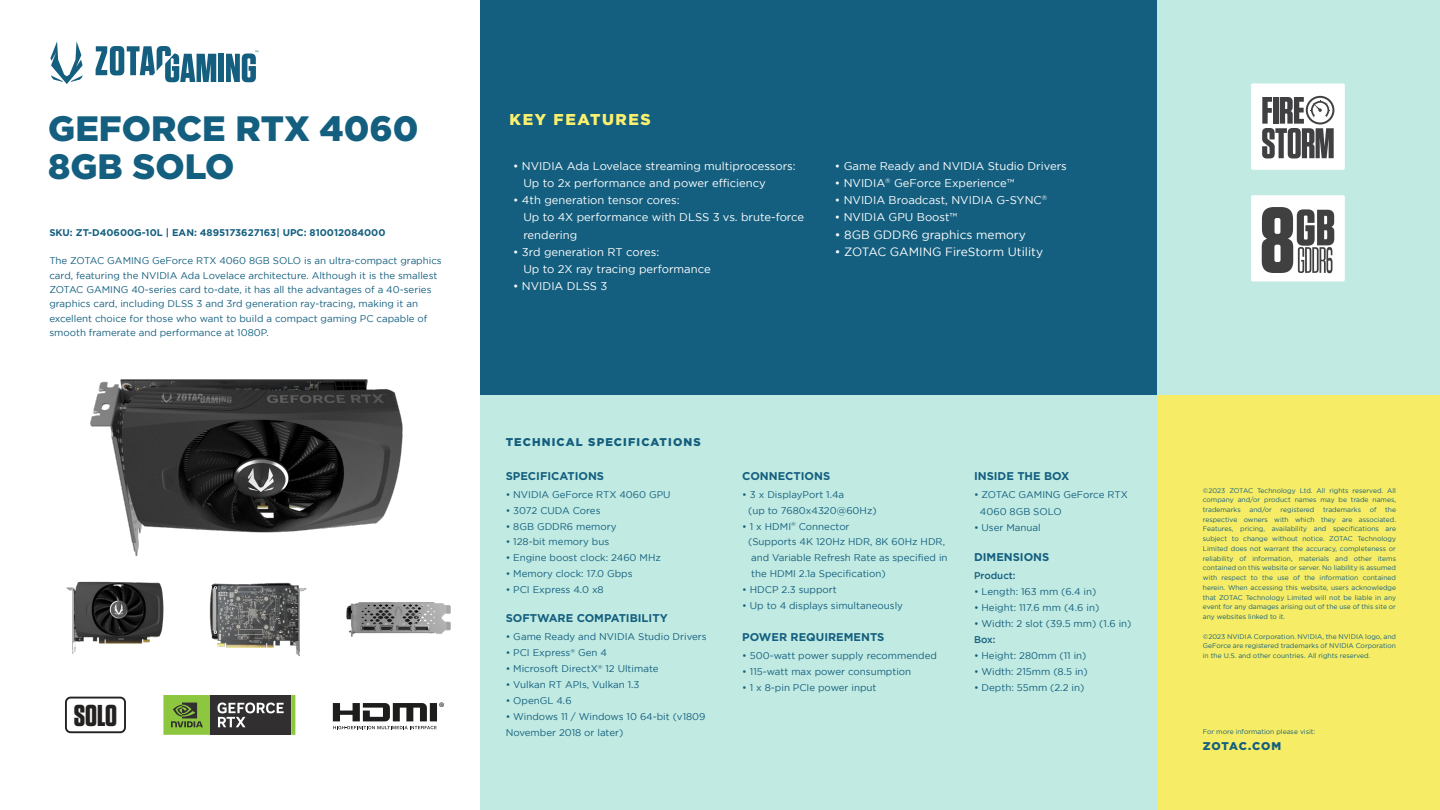
<style>
.page{position:relative;width:1440px;height:810px;background:#fff}
.page>*{position:absolute;margin:0;border:0;box-sizing:border-box;transform-origin:0 0}
.t1{font:900 35.25px/37.5px "Gotham";color:#145f7f}
.t2{font:700 30.08px "Tungsten";color:#232020}
.t3{font:900 15.75px "Gotham";letter-spacing:.1em;color:#fbf06e}
.t4{font:13.95px "Myriad Pro";color:#1d1d1b}
.t5{font:12px "Gotham";color:#fff}
.t6{font:11.25px/17.2px "Gotham";color:#fff}
.t7{font:700 11.25px "Gotham";color:#145f7f}
.t8{font:900 11.25px "Gotham";letter-spacing:.1em;color:#145f7f}
.t9{font:900 11.25px "Gotham";letter-spacing:.07em;color:#145f7f}
.t10{font:9.75px/14.2px "Gotham";color:#145f7f}
.t11{font:700 9.75px "Gotham";color:#145f7f}
.t12{font:500 9.75px "Gotham";color:#145f7f}
.t13{font:6.75px/9.8px "Gotham";color:#145f7f;text-align:justify}
</style>
<div class="page">
<div style="left:1158px;top:384px;width:282px;height:426px;background:#f6ec65"></div>
<div style="left:480px;top:384px;width:678px;height:426px;background:#c1eae2"></div>
<div style="left:480px;top:0;width:678px;height:394px;background:#145f7f"></div>
<div style="left:1157px;top:0;width:283px;height:394px;background:#c1eae2"></div>
<div style="left:1251px;top:195px;width:94px;height:86px;background:#fff;border-radius:2px"></div>
<svg style="left:1262px;top:207px;width:72px;height:66px"></svg>
<svg style="left:50px;top:41px;width:33px;height:43px"></svg>
<svg style="left:96px;top:46px;width:120px;height:36px"></svg>
<div style="left:218px;top:54px;width:6px;height:28px;background:#145f7f"></div>
<svg style="left:226px;top:51px;width:32px;height:31px"></svg>
<div style="left:1251px;top:83px;width:94px;height:87px;background:#fff;border-radius:2px"></div>
<svg style="left:1262px;top:96px;width:72px;height:62px"></svg>
<svg style="left:333px;top:703px;width:104px;height:26px"></svg>
<svg style="left:163px;top:695px;width:132px;height:40px"></svg>
<img style="left:90px;top:379px;width:400px;height:178px">
<img style="left:209px;top:582px;width:98px;height:75px">
<img style="left:66px;top:581px;width:98px;height:73px">
<img style="left:346px;top:602px;width:105px;height:35px">
<svg style="left:65px;top:697px;width:61px;height:36px"></svg>
<h1 class="t1" style="left:48px;top:109px;width:372px">GEFORCE RTX 4060<br>8GB SOLO</h1>
<p class="t11" style="left:49px;top:227px;width:338px">SKU: ZT-D40600G-10L | EAN: 4895173627163| UPC: 810012084000</p>
<p class="t10" style="left:49px;top:254px;width:394px">The ZOTAC GAMING GeForce RTX 4060 8GB SOLO is an ultra-compact graphics card, featuring the NVIDIA Ada Lovelace architecture. Although it is the smallest ZOTAC GAMING 40-series card to-date, it has all the advantages of a 40-series graphics card, including DLSS 3 and 3rd generation ray-tracing, making it an excellent choice for those who want to build a compact gaming PC capable of smooth framerate and performance at 1080P.</p>
<h2 class="t2" style="left:74px;top:699px;width:45px">SOLO</h2>
<h3 class="t4" style="left:439px;top:699px;width:7px">®</h3>
<h3 class="t3" style="left:510px;top:110px;width:143px">KEY FEATURES</h3>
<p class="t6" style="left:523px;top:157px;width:274px;text-indent:-10px">• NVIDIA Ada Lovelace streaming multiprocessors:<br>Up to 2x performance and power efficiency</p>
<p class="t6" style="left:523px;top:191px;width:282px;text-indent:-10px">• 4th generation tensor cores:<br>Up to 4X performance with DLSS 3 vs. brute-force rendering</p>
<p class="t6" style="left:523px;top:243px;width:189px;text-indent:-10px">• 3rd generation RT cores:<br>Up to 2X ray tracing performance</p>
<p class="t6" style="left:513px;top:278px;width:96px">• NVIDIA DLSS 3</p>
<p class="t6" style="left:835px;top:157px;width:233px">• Game Ready and NVIDIA Studio Drivers</p>
<p class="t6" style="left:835px;top:174px;width:181px">• NVIDIA<sup>®</sup> GeForce Experience™</p>
<p class="t6" style="left:835px;top:191px;width:214px">• NVIDIA Broadcast, NVIDIA G-SYNC<sup>®</sup></p>
<p class="t6" style="left:835px;top:209px;width:124px">• NVIDIA GPU Boost™</p>
<p class="t5" style="left:835px;top:228px;width:192px">• 8GB GDDR6 graphics memory</p>
<p class="t5" style="left:835px;top:245px;width:210px">• ZOTAC GAMING FireStorm Utility</p>
<p class="t8" style="left:506px;top:436px;width:197px">TECHNICAL SPECIFICATIONS</p>
<p class="t7" style="left:506px;top:470px;width:100px">SPECIFICATIONS</p>
<p class="t10" style="left:506px;top:487px;width:166px">• NVIDIA GeForce RTX 4060 GPU</p>
<p class="t10" style="left:506px;top:503px;width:96px">• 3072 CUDA Cores</p>
<p class="t10" style="left:506px;top:519px;width:112px">• 8GB GDDR6 memory</p>
<p class="t10" style="left:506px;top:535px;width:105px">• 128-bit memory bus</p>
<p class="t10" style="left:506px;top:551px;width:157px">• Engine boost clock: 2460 MHz</p>
<p class="t10" style="left:506px;top:567px;width:128px">• Memory clock: 17.0 Gbps</p>
<p class="t10" style="left:506px;top:583px;width:100px">• PCI Express 4.0 x8</p>
<p class="t7" style="left:506px;top:611px;width:164px">SOFTWARE COMPATIBILITY</p>
<p class="t10" style="left:506px;top:629px;width:203px">• Game Ready and NVIDIA Studio Drivers</p>
<p class="t10" style="left:506px;top:645px;width:103px">• PCI Express<sup>®</sup> Gen 4</p>
<p class="t10" style="left:506px;top:661px;width:154px">• Microsoft DirectX<sup>®</sup> 12 Ultimate</p>
<p class="t10" style="left:506px;top:677px;width:135px">• Vulkan RT APIs, Vulkan 1.3</p>
<p class="t10" style="left:506px;top:693px;width:67px">• OpenGL 4.6</p>
<p class="t10" style="left:506px;top:708px;width:201px;line-height:16px">• Windows 11 / Windows 10 64-bit (v1809<br>November 2018 or later)</p>
<p class="t7" style="left:742px;top:470px;width:89px">CONNECTIONS</p>
<p class="t10" style="left:748px;top:486px;width:130px;line-height:16px;text-indent:-6px">• 3 x DisplayPort 1.4a<br>(up to 7680x4320@60Hz)</p>
<p class="t10" style="left:742px;top:519px;width:109px">• 1 x HDMI<sup>®</sup> Connector</p>
<p class="t10" style="left:748px;top:535px;width:198px">(Supports 4K 120Hz HDR, 8K 60Hz HDR,</p>
<p class="t10" style="left:751px;top:551px;width:198px">and Variable Refresh Rate as specified in</p>
<p class="t10" style="left:751px;top:567px;width:136px">the HDMI 2.1a Specification)</p>
<p class="t10" style="left:742px;top:583px;width:96px">• HDCP 2.3 support</p>
<p class="t10" style="left:742px;top:599px;width:162px">• Up to 4 displays simultaneously</p>
<p class="t7" style="left:742px;top:631px;width:143px">POWER REQUIREMENTS</p>
<p class="t10" style="left:742px;top:648px;width:196px">• 500-watt power supply recommended</p>
<p class="t10" style="left:742px;top:664px;width:170px">• 115-watt max power consumption</p>
<p class="t10" style="left:742px;top:680px;width:136px">• 1 x 8-pin PCIe power input</p>
<p class="t7" style="left:974px;top:470px;width:97px">INSIDE THE BOX</p>
<p class="t10" style="left:980px;top:485px;width:149px;line-height:17.5px;text-indent:-6px">• ZOTAC GAMING GeForce RTX<br>4060 8GB SOLO</p>
<p class="t10" style="left:974px;top:520px;width:68px">• User Manual</p>
<p class="t7" style="left:974px;top:551px;width:77px">DIMENSIONS</p>
<p class="t12" style="left:974px;top:570px;width:43px">Product:</p>
<p class="t10" style="left:974px;top:584px;width:124px">• Length: 163 mm (6.4 in)</p>
<p class="t10" style="left:974px;top:600px;width:127px">• Height: 117.6 mm (4.6 in)</p>
<p class="t10" style="left:974px;top:616px;width:159px">• Width: 2 slot (39.5 mm) (1.6 in)</p>
<p class="t12" style="left:974px;top:634px;width:23px">Box:</p>
<p class="t10" style="left:974px;top:648px;width:114px">• Height: 280mm (11 in)</p>
<p class="t10" style="left:974px;top:664px;width:115px">• Width: 215mm (8.5 in)</p>
<p class="t10" style="left:974px;top:680px;width:112px">• Depth: 55mm (2.2 in)</p>
<p class="t13" style="left:1203px;top:485px;width:195px">©2023 ZOTAC Technology Ltd. All rights reserved. All company and/or product names may be trade names, trademarks</p>
<p class="t13" style="left:1249px;top:505px;width:24px">and/or</p>
<p class="t13" style="left:1281px;top:505px;width:35px">registered</p>
<p class="t13" style="left:1323px;top:505px;width:39px">trademarks</p>
<p class="t13" style="left:1370px;top:505px;width:8px">of</p>
<p class="t13" style="left:1203px;top:505px;width:195px;text-indent:182px">the respective owners with which they are associated.<br>Features, pricing, availability and specifications are subject to change without notice. ZOTAC Technology Limited does not warrant the accuracy, completeness or reliability of information, materials and other items contained on this website or server. No liability is assumed with respect to the use of the information contained herein. When accessing this website, users acknowledge that ZOTAC Technology Limited will not be liable in any event for any damages arising out of the use of this site or any websites linked to it.</p>
<p class="t13" style="left:1203px;top:631px;width:195px">©2023 NVIDIA Corporation. NVIDIA, the NVIDIA logo, and GeForce are registered trademarks of NVIDIA Corporation in the U.S. and other countries. All rights reserved.</p>
<p class="t13" style="left:1203px;top:726px;width:114px">For more information please visit:</p>
<p class="t9" style="left:1203px;top:739px;width:80px">ZOTAC.COM</p>
</div>
